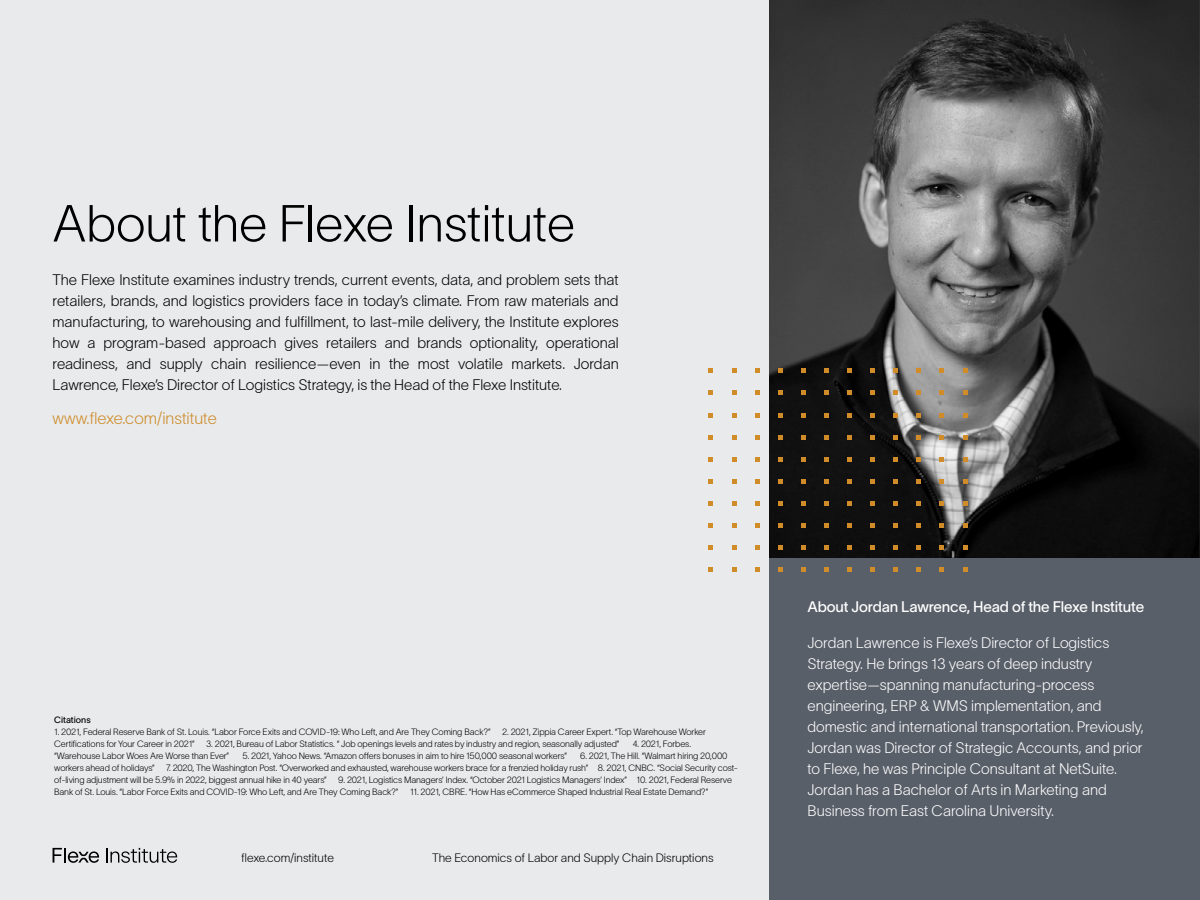
<style>
.page{position:relative;width:1200px;height:900px;background:#e8eaec}
.page>*{position:absolute;margin:0;border:0;box-sizing:border-box;transform-origin:0 0}
.t1{font:51px "TWK Lausanne 150";color:#000}
.t2{font:16.5px "TWK Lausanne 150";color:#cf8c29}
.t3{font:15px/21px "TWK Lausanne 150";color:#000;text-align:justify}
.t4{font:15px/21px "TWK Lausanne 150";color:#fff}
.t5{font:15px "TWK Lausanne 400";letter-spacing:-.01em;color:#fff}
.t6{font:12px "TWK Lausanne 150";color:#000}
.t7{font:9px/12px "TWK Lausanne 150";letter-spacing:-.01em;color:#000}
.t8{font:9px "TWK Lausanne 400";color:#000}
</style>
<div class="page">
<svg style="left:53px;top:848px;width:46px;height:15px"></svg>
<svg style="left:107px;top:848px;width:70px;height:15px"></svg>
<div style="left:770px;top:0;width:430px;height:900px;background:#595f69"></div>
<img style="left:770px;top:0;width:430px;height:558px">
<svg style="left:709px;top:368px;width:4px;height:5px"></svg>
<svg style="left:709px;top:391px;width:4px;height:4px"></svg>
<svg style="left:709px;top:413px;width:4px;height:4px"></svg>
<svg style="left:709px;top:435px;width:4px;height:4px"></svg>
<svg style="left:709px;top:457px;width:4px;height:5px"></svg>
<svg style="left:709px;top:479px;width:4px;height:5px"></svg>
<svg style="left:709px;top:501px;width:4px;height:5px"></svg>
<svg style="left:709px;top:523px;width:4px;height:5px"></svg>
<svg style="left:709px;top:546px;width:4px;height:4px"></svg>
<svg style="left:709px;top:568px;width:4px;height:4px"></svg>
<svg style="left:732px;top:368px;width:4px;height:5px"></svg>
<svg style="left:755px;top:368px;width:5px;height:5px"></svg>
<svg style="left:732px;top:391px;width:4px;height:4px"></svg>
<svg style="left:755px;top:391px;width:5px;height:4px"></svg>
<svg style="left:732px;top:413px;width:4px;height:4px"></svg>
<svg style="left:755px;top:413px;width:5px;height:4px"></svg>
<svg style="left:732px;top:435px;width:4px;height:4px"></svg>
<svg style="left:755px;top:435px;width:5px;height:4px"></svg>
<svg style="left:732px;top:457px;width:4px;height:5px"></svg>
<svg style="left:755px;top:457px;width:5px;height:5px"></svg>
<svg style="left:732px;top:479px;width:4px;height:5px"></svg>
<svg style="left:755px;top:479px;width:5px;height:5px"></svg>
<svg style="left:732px;top:501px;width:4px;height:5px"></svg>
<svg style="left:755px;top:501px;width:5px;height:5px"></svg>
<svg style="left:732px;top:523px;width:4px;height:5px"></svg>
<svg style="left:755px;top:523px;width:5px;height:5px"></svg>
<svg style="left:732px;top:546px;width:4px;height:4px"></svg>
<svg style="left:755px;top:546px;width:5px;height:4px"></svg>
<svg style="left:732px;top:568px;width:4px;height:4px"></svg>
<svg style="left:755px;top:568px;width:5px;height:4px"></svg>
<svg style="left:778px;top:368px;width:5px;height:5px"></svg>
<svg style="left:801px;top:368px;width:5px;height:5px"></svg>
<svg style="left:778px;top:391px;width:5px;height:4px"></svg>
<svg style="left:801px;top:391px;width:5px;height:4px"></svg>
<svg style="left:778px;top:413px;width:5px;height:4px"></svg>
<svg style="left:801px;top:413px;width:5px;height:4px"></svg>
<svg style="left:778px;top:435px;width:5px;height:4px"></svg>
<svg style="left:801px;top:435px;width:5px;height:4px"></svg>
<svg style="left:778px;top:457px;width:5px;height:5px"></svg>
<svg style="left:801px;top:457px;width:5px;height:5px"></svg>
<svg style="left:778px;top:479px;width:5px;height:5px"></svg>
<svg style="left:801px;top:479px;width:5px;height:5px"></svg>
<svg style="left:778px;top:501px;width:5px;height:5px"></svg>
<svg style="left:801px;top:501px;width:5px;height:5px"></svg>
<svg style="left:778px;top:523px;width:5px;height:5px"></svg>
<svg style="left:801px;top:523px;width:5px;height:5px"></svg>
<svg style="left:778px;top:546px;width:5px;height:4px"></svg>
<svg style="left:801px;top:546px;width:5px;height:4px"></svg>
<svg style="left:778px;top:568px;width:5px;height:4px"></svg>
<svg style="left:801px;top:568px;width:5px;height:4px"></svg>
<svg style="left:824px;top:368px;width:5px;height:5px"></svg>
<svg style="left:847px;top:368px;width:5px;height:5px"></svg>
<svg style="left:824px;top:391px;width:5px;height:4px"></svg>
<svg style="left:847px;top:391px;width:5px;height:4px"></svg>
<svg style="left:824px;top:413px;width:5px;height:4px"></svg>
<svg style="left:847px;top:413px;width:5px;height:4px"></svg>
<svg style="left:824px;top:435px;width:5px;height:4px"></svg>
<svg style="left:847px;top:435px;width:5px;height:4px"></svg>
<svg style="left:824px;top:457px;width:5px;height:5px"></svg>
<svg style="left:847px;top:457px;width:5px;height:5px"></svg>
<svg style="left:824px;top:479px;width:5px;height:5px"></svg>
<svg style="left:847px;top:479px;width:5px;height:5px"></svg>
<svg style="left:824px;top:501px;width:5px;height:5px"></svg>
<svg style="left:847px;top:501px;width:5px;height:5px"></svg>
<svg style="left:824px;top:523px;width:5px;height:5px"></svg>
<svg style="left:847px;top:523px;width:5px;height:5px"></svg>
<svg style="left:824px;top:546px;width:5px;height:4px"></svg>
<svg style="left:847px;top:546px;width:5px;height:4px"></svg>
<svg style="left:824px;top:568px;width:5px;height:4px"></svg>
<svg style="left:847px;top:568px;width:5px;height:4px"></svg>
<svg style="left:870px;top:368px;width:5px;height:5px"></svg>
<svg style="left:893px;top:368px;width:5px;height:5px"></svg>
<svg style="left:870px;top:391px;width:5px;height:4px"></svg>
<svg style="left:893px;top:391px;width:5px;height:4px"></svg>
<svg style="left:870px;top:413px;width:5px;height:4px"></svg>
<svg style="left:893px;top:413px;width:5px;height:4px"></svg>
<svg style="left:870px;top:435px;width:5px;height:4px"></svg>
<svg style="left:893px;top:435px;width:5px;height:4px"></svg>
<svg style="left:870px;top:457px;width:5px;height:5px"></svg>
<svg style="left:893px;top:457px;width:5px;height:5px"></svg>
<svg style="left:870px;top:479px;width:5px;height:5px"></svg>
<svg style="left:893px;top:479px;width:5px;height:5px"></svg>
<svg style="left:870px;top:501px;width:5px;height:5px"></svg>
<svg style="left:893px;top:501px;width:5px;height:5px"></svg>
<svg style="left:870px;top:523px;width:5px;height:5px"></svg>
<svg style="left:893px;top:523px;width:5px;height:5px"></svg>
<svg style="left:870px;top:546px;width:5px;height:4px"></svg>
<svg style="left:893px;top:546px;width:5px;height:4px"></svg>
<svg style="left:870px;top:568px;width:5px;height:4px"></svg>
<svg style="left:893px;top:568px;width:5px;height:4px"></svg>
<svg style="left:917px;top:368px;width:4px;height:5px"></svg>
<svg style="left:940px;top:368px;width:4px;height:5px"></svg>
<svg style="left:917px;top:391px;width:4px;height:4px"></svg>
<svg style="left:940px;top:391px;width:4px;height:4px"></svg>
<svg style="left:917px;top:413px;width:4px;height:4px"></svg>
<svg style="left:940px;top:413px;width:4px;height:4px"></svg>
<svg style="left:917px;top:435px;width:4px;height:4px"></svg>
<svg style="left:940px;top:435px;width:4px;height:4px"></svg>
<svg style="left:917px;top:457px;width:4px;height:5px"></svg>
<svg style="left:940px;top:457px;width:4px;height:5px"></svg>
<svg style="left:917px;top:479px;width:4px;height:5px"></svg>
<svg style="left:940px;top:479px;width:4px;height:5px"></svg>
<svg style="left:917px;top:501px;width:4px;height:5px"></svg>
<svg style="left:940px;top:501px;width:4px;height:5px"></svg>
<svg style="left:917px;top:523px;width:4px;height:5px"></svg>
<svg style="left:940px;top:523px;width:4px;height:5px"></svg>
<svg style="left:917px;top:546px;width:4px;height:4px"></svg>
<svg style="left:940px;top:546px;width:4px;height:4px"></svg>
<svg style="left:917px;top:568px;width:4px;height:4px"></svg>
<svg style="left:940px;top:568px;width:4px;height:4px"></svg>
<svg style="left:963px;top:368px;width:4px;height:5px"></svg>
<svg style="left:963px;top:391px;width:4px;height:4px"></svg>
<svg style="left:963px;top:413px;width:4px;height:4px"></svg>
<svg style="left:963px;top:435px;width:4px;height:4px"></svg>
<svg style="left:963px;top:457px;width:4px;height:5px"></svg>
<svg style="left:963px;top:479px;width:4px;height:5px"></svg>
<svg style="left:963px;top:501px;width:4px;height:5px"></svg>
<svg style="left:963px;top:523px;width:4px;height:5px"></svg>
<svg style="left:963px;top:546px;width:4px;height:4px"></svg>
<svg style="left:963px;top:568px;width:4px;height:4px"></svg>
<h1 class="t1" style="left:52px;top:188px;width:524px">About the Flexe Institute</h1>
<p class="t3" style="left:52px;top:268px;width:568px">The Flexe Institute examines industry trends, current events, data, and problem sets that retailers, brands, and logistics providers face in today’s climate. From raw materials and manufacturing, to warehousing and fulfillment, to last-mile delivery, the Institute explores how a program-based approach gives retailers and brands optionality, operational readiness, and supply chain resilience—even in the most volatile markets. Jordan Lawrence, Flexe’s Director of Logistics Strategy, is the Head of the Flexe Institute.</p>
<h2 class="t2" style="left:52px;top:406px;width:166px">www.flexe.com/institute</h2>
<p class="t8" style="left:54px;top:713px;width:38px">Citations</p>
<p class="t7" style="left:54px;top:725px;width:438px">1. 2021, Federal Reserve Bank of St. Louis. “Labor Force Exits and COVID-19: Who Left, and Are They Coming Back?”</p>
<p class="t7" style="left:502px;top:725px;width:205px">2. 2021, Zippia Career Expert. “Top Warehouse Worker</p>
<p class="t7" style="left:54px;top:737px;width:142px">Certifications for Your Career in 2021”</p>
<p class="t7" style="left:206px;top:737px;width:415px">3. 2021, Bureau of Labor Statistics. “ Job openings levels and rates by industry and region, seasonally adjusted”</p>
<p class="t7" style="left:633px;top:737px;width:60px">4. 2021, Forbes.</p>
<p class="t7" style="left:54px;top:749px;width:177px">“Warehouse Labor Woes Are Worse than Ever”</p>
<p class="t7" style="left:243px;top:749px;width:326px">5. 2021, Yahoo News. “Amazon offers bonuses in aim to hire 150,000 seasonal workers”</p>
<p class="t7" style="left:580px;top:749px;width:149px">6. 2021, The Hill. “Walmart hiring 20,000</p>
<p class="t7" style="left:54px;top:761px;width:102px">workers ahead of holidays”</p>
<p class="t7" style="left:54px;top:761px;width:685px;text-indent:112px">7. 2020, The Washington Post. “Overworked and exhausted, warehouse workers brace for a frenzied holiday rush” 8. 2021, CNBC. “Social Security cost&shy;of-living adjustment will be 5.9% in 2022, biggest annual hike in 40 years”</p>
<p class="t7" style="left:54px;top:773px;width:679px;text-indent:284px">9. 2021, Logistics Managers’ Index. “October 2021 Logistics Managers’ Index” 10. 2021, Federal Reserve<br>Bank of St. Louis. “Labor Force Exits and COVID-19: Who Left, and Are They Coming Back?”</p>
<p class="t7" style="left:410px;top:785px;width:300px">11. 2021, CBRE. “How Has eCommerce Shaped Industrial Real Estate Demand?”</p>
<h3 class="t6" style="left:241px;top:850px;width:94px">flexe.com/institute</h3>
<h3 class="t6" style="left:432px;top:850px;width:283px">The Economics of Labor and Supply Chain Disruptions</h3>
<h3 class="t5" style="left:808px;top:596px;width:338px">About Jordan Lawrence, Head of the Flexe Institute</h3>
<p class="t4" style="left:808px;top:631px;width:338px">Jordan Lawrence is Flexe’s Director of Logistics Strategy. He brings 13 years of deep industry expertise—spanning manufacturing-process engineering, ERP &amp; WMS implementation, and domestic and international transportation. Previously, Jordan was Director of Strategic Accounts, and prior to Flexe, he was Principle Consultant at NetSuite.<br>Jordan has a Bachelor of Arts in Marketing and Business from East Carolina University.</p>
</div>
